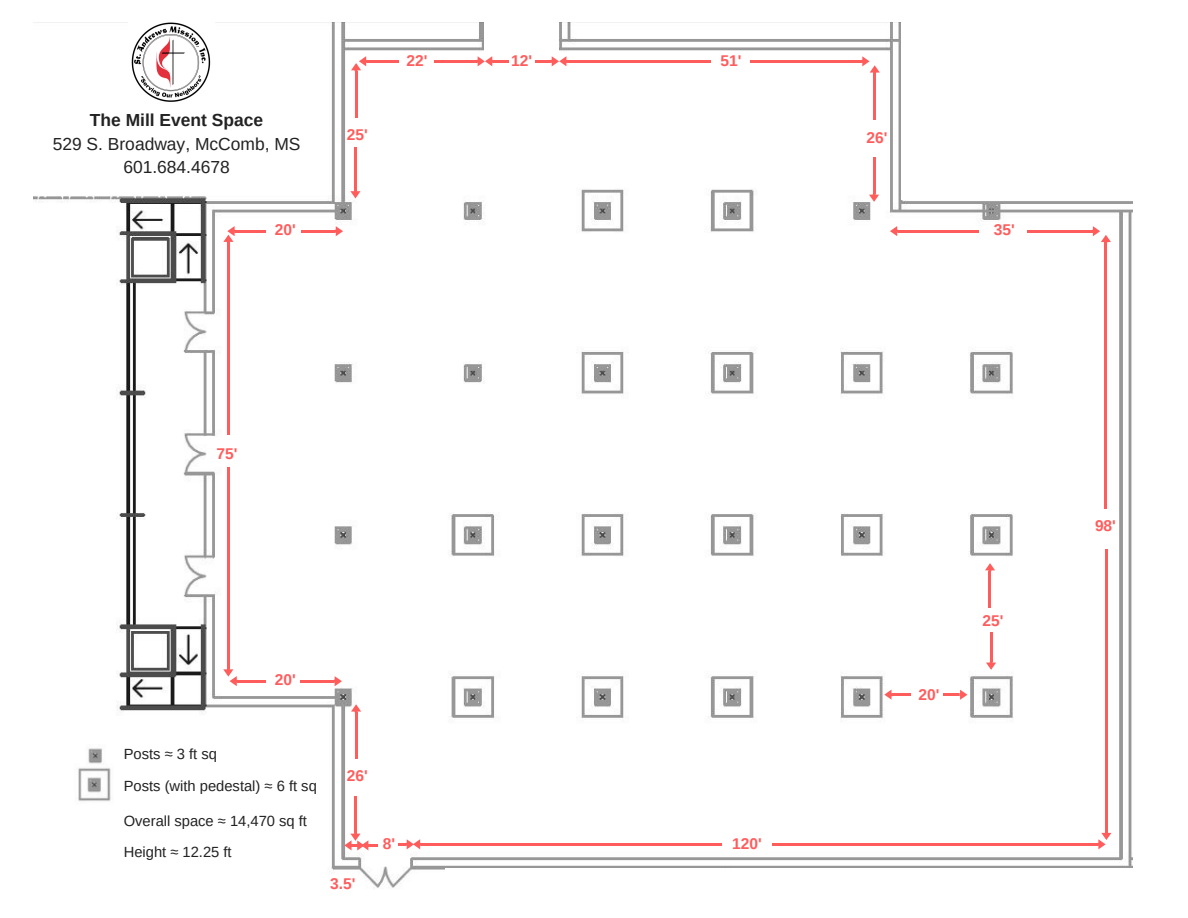
<style>
.page{position:relative;width:1188px;height:918px;background:#fff}
.page>*{position:absolute;margin:0;border:0;box-sizing:border-box;transform-origin:0 0}
.t1{font:17.4px/23.7px "Arimo";color:#222;text-align:center}
.t2{font:700 17.4px "Arimo";color:#222}
.t3{font:700 15.6px "Arimo";color:#ff5c5c}
.t4{font:14.7px/31.5px "Arimo";color:#222}
</style>
<div class="page">
<img style="left:34px;top:22px;width:1099px;height:866px">
<div style="left:901px;top:9px;width:270px;height:190px;background:#fff"></div>
<div style="left:485px;top:9px;width:74px;height:89px;background:#fff"></div>
<div style="left:446px;top:868px;width:725px;height:40px;background:#fff"></div>
<div style="left:596px;top:406px;width:132px;height:95px;background:#fff"></div>
<img style="left:128px;top:22px;width:87px;height:84px">
<hr style="left:435px;top:60px;width:42px;height:3px;background:#ff5c5c">
<hr style="left:367px;top:60px;width:32px;height:3px;background:#ff5c5c">
<hr style="left:751px;top:60px;width:111px;height:3px;background:#ff5c5c">
<hr style="left:567px;top:60px;width:143px;height:3px;background:#ff5c5c">
<svg style="left:551px;top:56px;width:16px;height:10px"></svg>
<hr style="left:536px;top:60px;width:15px;height:3px;background:#ff5c5c">
<svg style="left:477px;top:56px;width:16px;height:10px"></svg>
<hr style="left:493px;top:60px;width:15px;height:3px;background:#ff5c5c">
<hr style="left:1028px;top:230px;width:64px;height:3px;background:#ff5c5c">
<svg style="left:890px;top:226px;width:8px;height:10px"></svg>
<hr style="left:898px;top:230px;width:80px;height:3px;background:#ff5c5c">
<svg style="left:335px;top:226px;width:8px;height:10px"></svg>
<hr style="left:302px;top:230px;width:33px;height:3px;background:#ff5c5c">
<hr style="left:235px;top:230px;width:30px;height:3px;background:#ff5c5c">
<svg style="left:334px;top:676px;width:8px;height:10px"></svg>
<hr style="left:301px;top:680px;width:33px;height:3px;background:#ff5c5c">
<hr style="left:238px;top:680px;width:27px;height:3px;background:#ff5c5c">
<hr style="left:773px;top:843px;width:325px;height:3px;background:#ff5c5c">
<hr style="left:421px;top:843px;width:300px;height:3px;background:#ff5c5c">
<svg style="left:398px;top:839px;width:23px;height:10px"></svg>
<svg style="left:351px;top:56px;width:16px;height:15px"></svg>
<hr style="left:355px;top:71px;width:2px;height:46px;background:#ff5c5c">
<svg style="left:350px;top:190px;width:11px;height:8px"></svg>
<hr style="left:354px;top:148px;width:3px;height:42px;background:#ff5c5c">
<svg style="left:862px;top:56px;width:18px;height:17px"></svg>
<hr style="left:873px;top:73px;width:3px;height:47px;background:#ff5c5c">
<svg style="left:869px;top:194px;width:10px;height:8px"></svg>
<hr style="left:873px;top:158px;width:3px;height:36px;background:#ff5c5c">
<svg style="left:1092px;top:226px;width:19px;height:17px"></svg>
<hr style="left:1104px;top:243px;width:3px;height:265px;background:#ff5c5c">
<svg style="left:1098px;top:832px;width:13px;height:17px"></svg>
<hr style="left:1105px;top:550px;width:3px;height:282px;background:#ff5c5c">
<svg style="left:351px;top:704px;width:10px;height:8px"></svg>
<hr style="left:355px;top:712px;width:2px;height:47px;background:#ff5c5c">
<svg style="left:344px;top:833px;width:34px;height:17px"></svg>
<hr style="left:354px;top:797px;width:3px;height:36px;background:#ff5c5c">
<svg style="left:223px;top:226px;width:12px;height:17px"></svg>
<hr style="left:227px;top:243px;width:3px;height:191px;background:#ff5c5c">
<svg style="left:223px;top:669px;width:15px;height:17px"></svg>
<hr style="left:227px;top:468px;width:3px;height:201px;background:#ff5c5c">
<svg style="left:985px;top:563px;width:10px;height:8px"></svg>
<hr style="left:988px;top:571px;width:3px;height:36px;background:#ff5c5c">
<svg style="left:986px;top:662px;width:10px;height:8px"></svg>
<hr style="left:990px;top:633px;width:3px;height:29px;background:#ff5c5c">
<svg style="left:959px;top:690px;width:8px;height:10px"></svg>
<hr style="left:944px;top:693px;width:15px;height:3px;background:#ff5c5c">
<svg style="left:884px;top:690px;width:8px;height:10px"></svg>
<hr style="left:892px;top:693px;width:18px;height:3px;background:#ff5c5c">
<img style="left:74px;top:764px;width:40px;height:40px">
<img style="left:86px;top:745px;width:20px;height:20px">
<p class="t2" style="left:90px;top:110px;width:175px">The Mill Event Space</p>
<p class="t1" style="left:53px;top:132px;width:249px">529 S. Broadway, McComb, MS<br>601.684.4678</p>
<p class="t3" style="left:407px;top:52px;width:22px">22'</p>
<p class="t3" style="left:511px;top:52px;width:22px">12'</p>
<p class="t3" style="left:720px;top:52px;width:22px">51'</p>
<p class="t3" style="left:347px;top:125px;width:22px">25'</p>
<p class="t3" style="left:867px;top:129px;width:22px">26'</p>
<p class="t3" style="left:275px;top:221px;width:22px">20'</p>
<p class="t3" style="left:994px;top:221px;width:22px">35'</p>
<p class="t3" style="left:216px;top:445px;width:22px">75'</p>
<p class="t3" style="left:275px;top:671px;width:22px">20'</p>
<p class="t4" style="left:124px;top:739px;width:195px">Posts ≈ 3 ft sq<br>Posts (with pedestal) ≈ 6 ft sq</p>
<p class="t4" style="left:124px;top:805px;width:185px">Overall space ≈ 14,470 sq ft<br>Height ≈ 12.25 ft</p>
<p class="t3" style="left:347px;top:767px;width:22px">26'</p>
<p class="t3" style="left:330px;top:875px;width:27px">3.5'</p>
<p class="t3" style="left:383px;top:835px;width:14px">8'</p>
<p class="t3" style="left:732px;top:835px;width:31px">120'</p>
<p class="t3" style="left:918px;top:686px;width:22px">20'</p>
<p class="t3" style="left:983px;top:611px;width:22px">25'</p>
<p class="t3" style="left:1095px;top:517px;width:22px">98'</p>
</div>
